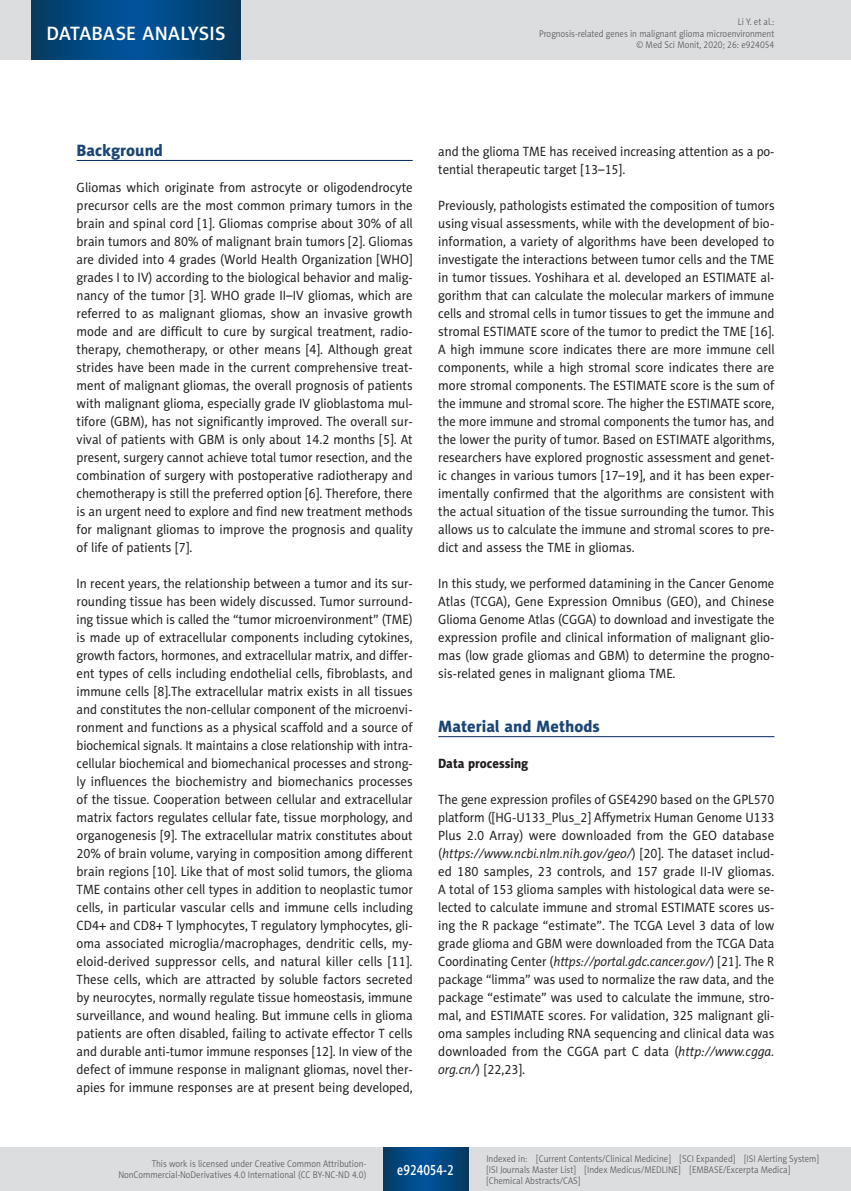
<style>
.page{position:relative;width:851px;height:1191px;background:#fff}
.page>*{position:absolute;margin:0;border:0;box-sizing:border-box;transform-origin:0 0}
.t1{font:19.5px "Naomi Sans EFN Medium";letter-spacing:.01em;color:#fff}
.MSM_Headline_1{font:16.5px "Naomi Sans EFN Heavy";color:#1a4574}
.MSM_e-PAGINA{font:15px "Naomi Sans EFN Medium";color:#fff;scale:.8 1}
.MSM_Body{font:13.5px/18px "Naomi Sans EFN";color:#231f20;text-align:justify;scale:.95 1}
.MSM_Body-2{font:13.5px/18px "Naomi Sans EFN";color:#231f20;text-align:justify;scale:.94 1}
.MSM_Headline_2{font:13.5px "Naomi Sans EFN Heavy";color:#231f20;scale:.95 1}
.MSM_pagina_sygnatura{font:9.75px/11.2px "Naomi Sans EFN Light";color:#57585a;scale:.9 1}
.MSM_pagina_zywa{font:9.75px/11.2px "Naomi Sans EFN Light";color:#57585a;text-align:right;scale:.9 1}
.s1{font-style:italic}
</style>
<div class="page">
<hr style="left:77px;top:160px;width:335px;height:1px;background:#00295c">
<hr style="left:438px;top:736px;width:336px;height:1px;background:#00295c">
<div style="left:0;top:1148px;width:850px;height:43px;background:#dcdddf"></div>
<svg style="left:383px;top:1147px;width:85px;height:43px;background:#02477e"></svg>
<div style="left:0;top:0;width:850px;height:60px;background:#dcdddf"></div>
<hr style="left:850px;top:0;width:1px;height:60px;background:#dcdddf">
<svg style="left:32px;top:0;width:208px;height:60px;background:#02477f"></svg>
<h1 class="t1" style="left:47px;top:22px;width:180px">DATABASE ANALYSIS</h1>
<p class="MSM_pagina_zywa" style="left:539px;top:16px;width:263px">Li Y. et al.:<br>Prognosis-related genes in malignant glioma microenvironment</p>
<p class="MSM_pagina_sygnatura" style="left:636px;top:39px;width:154px">© Med Sci Monit, 2020; 26: e924054</p>
<p class="MSM_Headline_1" style="left:77px;top:140px;width:88px">Background</p>
<p class="MSM_Body" style="left:77px;top:178px;width:355px">Gliomas which originate from astrocyte or oligodendrocyte precursor cells are the most common primary tumors in the brain and spinal cord [1]. Gliomas comprise about 30% of all brain tumors and 80% of malignant brain tumors [2]. Gliomas are divided into 4 grades (World Health Organization [WHO] grades I to IV) according to the biological behavior and malig&shy;nancy of the tumor [3]. WHO grade II–IV gliomas, which are referred to as malignant gliomas, show an invasive growth mode and are difficult to cure by surgical treatment, radio&shy;therapy, chemotherapy, or other means [4]. Although great strides have been made in the current comprehensive treat&shy;ment of malignant gliomas, the overall prognosis of patients with malignant glioma, especially grade IV glioblastoma mul&shy;tifore (GBM), has not significantly improved. The overall sur&shy;vival of patients with GBM is only about 14.2 months [5]. At present, surgery cannot achieve total tumor resection, and the combination of surgery with postoperative radiotherapy and chemotherapy is still the preferred option [6]. Therefore, there is an urgent need to explore and find new treatment methods for malignant gliomas to improve the prognosis and quality of life of patients [7].</p>
<p class="MSM_Body" style="left:77px;top:574px;width:355px">In recent years, the relationship between a tumor and its sur&shy;rounding tissue has been widely discussed. Tumor surround&shy;ing tissue which is called the “tumor microenvironment” (TME) is made up of extracellular components including cytokines, growth factors, hormones, and extracellular matrix, and differ&shy;ent types of cells including endothelial cells, fibroblasts, and immune cells [8].The extracellular matrix exists in all tissues and constitutes the non-cellular component of the microenvi&shy;ronment and functions as a physical scaffold and a source of biochemical signals. It maintains a close relationship with intra&shy;cellular biochemical and biomechanical processes and strong&shy;ly influences the biochemistry and biomechanics processes of the tissue. Cooperation between cellular and extracellular matrix factors regulates cellular fate, tissue morphology, and organogenesis [9]. The extracellular matrix constitutes about 20% of brain volume, varying in composition among different brain regions [10]. Like that of most solid tumors, the glioma TME contains other cell types in addition to neoplastic tumor cells, in particular vascular cells and immune cells including CD4+ and CD8+ T lymphocytes, T regulatory lymphocytes, gli&shy;oma associated microglia/macrophages, dendritic cells, my&shy;eloid-derived suppressor cells, and natural killer cells [11].<br>These cells, which are attracted by soluble factors secreted by neurocytes, normally regulate tissue homeostasis, immune surveillance, and wound healing. But immune cells in glioma patients are often disabled, failing to activate effector T cells and durable anti-tumor immune responses [12]. In view of the defect of immune response in malignant gliomas, novel ther&shy;apies for immune responses are at present being developed,</p>
<p class="MSM_Body-2" style="left:438px;top:142px;width:359px">and the glioma TME has received increasing attention as a po&shy;tential therapeutic target [13–15].</p>
<p class="MSM_Body" style="left:438px;top:196px;width:355px">Previously, pathologists estimated the composition of tumors using visual assessments, while with the development of bio&shy;information, a variety of algorithms have been developed to investigate the interactions between tumor cells and the TME in tumor tissues. Yoshihara et al. developed an ESTIMATE al&shy;gorithm that can calculate the molecular markers of immune cells and stromal cells in tumor tissues to get the immune and stromal ESTIMATE score of the tumor to predict the TME [16].<br>A high immune score indicates there are more immune cell components, while a high stromal score indicates there are more stromal components. The ESTIMATE score is the sum of the immune and stromal score. The higher the ESTIMATE score, the more immune and stromal components the tumor has, and the lower the purity of tumor. Based on ESTIMATE algorithms, researchers have explored prognostic assessment and genet&shy;ic changes in various tumors [17–19], and it has been exper&shy;imentally confirmed that the algorithms are consistent with the actual situation of the tissue surrounding the tumor. This allows us to calculate the immune and stromal scores to pre&shy;dict and assess the TME in gliomas.</p>
<p class="MSM_Body-2" style="left:438px;top:574px;width:359px">In this study, we performed datamining in the Cancer Genome Atlas (TCGA), Gene Expression Omnibus (GEO), and Chinese Glioma Genome Atlas (CGGA) to download and investigate the expression profile and clinical information of malignant glio&shy;mas (low grade gliomas and GBM) to determine the progno&shy;sis-related genes in malignant glioma TME.</p>
<p class="MSM_Headline_1" style="left:438px;top:716px;width:163px">Material and Methods</p>
<p class="MSM_Headline_2" style="left:438px;top:755px;width:96px">Data processing</p>
<p class="MSM_Body-2" style="left:438px;top:790px;width:359px">The gene expression profiles of GSE4290 based on the GPL570 platform ([HG-U133_Plus_2] Affymetrix Human Genome U133<br>Plus 2.0 Array) were downloaded from the GEO database (<span class="s1">https://www.ncbi.nlm.nih.gov/geo/</span>) [20]. The dataset includ&shy;ed 180 samples, 23 controls, and 157 grade II-IV gliomas.<br>A total of 153 glioma samples with histological data were se&shy;lected to calculate immune and stromal ESTIMATE scores us&shy;ing the R package “estimate”. The TCGA Level 3 data of low grade glioma and GBM were downloaded from the TCGA Data Coordinating Center (<span class="s1">https://portal.gdc.cancer.gov/</span>) [21]. The R package “limma” was used to normalize the raw data, and the package “estimate” was used to calculate the immune, stro&shy;mal, and ESTIMATE scores. For validation, 325 malignant gli&shy;oma samples including RNA sequencing and clinical data was downloaded from the CGGA part C data (<span class="s1">http://www.cgga. org.cn/</span>) [22,23].</p>
<p class="MSM_pagina_sygnatura" style="left:118px;top:1158px;width:277px;text-align:right">This work is licensed under Creative Common Attribution-<br>NonCommercial-NoDerivatives 4.0 International (CC BY-NC-ND 4.0)</p>
<p class="MSM_e-PAGINA" style="left:397px;top:1160px;width:72px">e924054-2</p>
<p class="MSM_pagina_sygnatura" style="left:486px;top:1152px;width:371px">Indexed in: [Current Contents/Clinical Medicine] [SCI Expanded] [ISI Alerting System] [ISI Journals Master List] [Index Medicus/MEDLINE] [EMBASE/Excerpta Medica] [Chemical Abstracts/CAS]</p>
</div>
